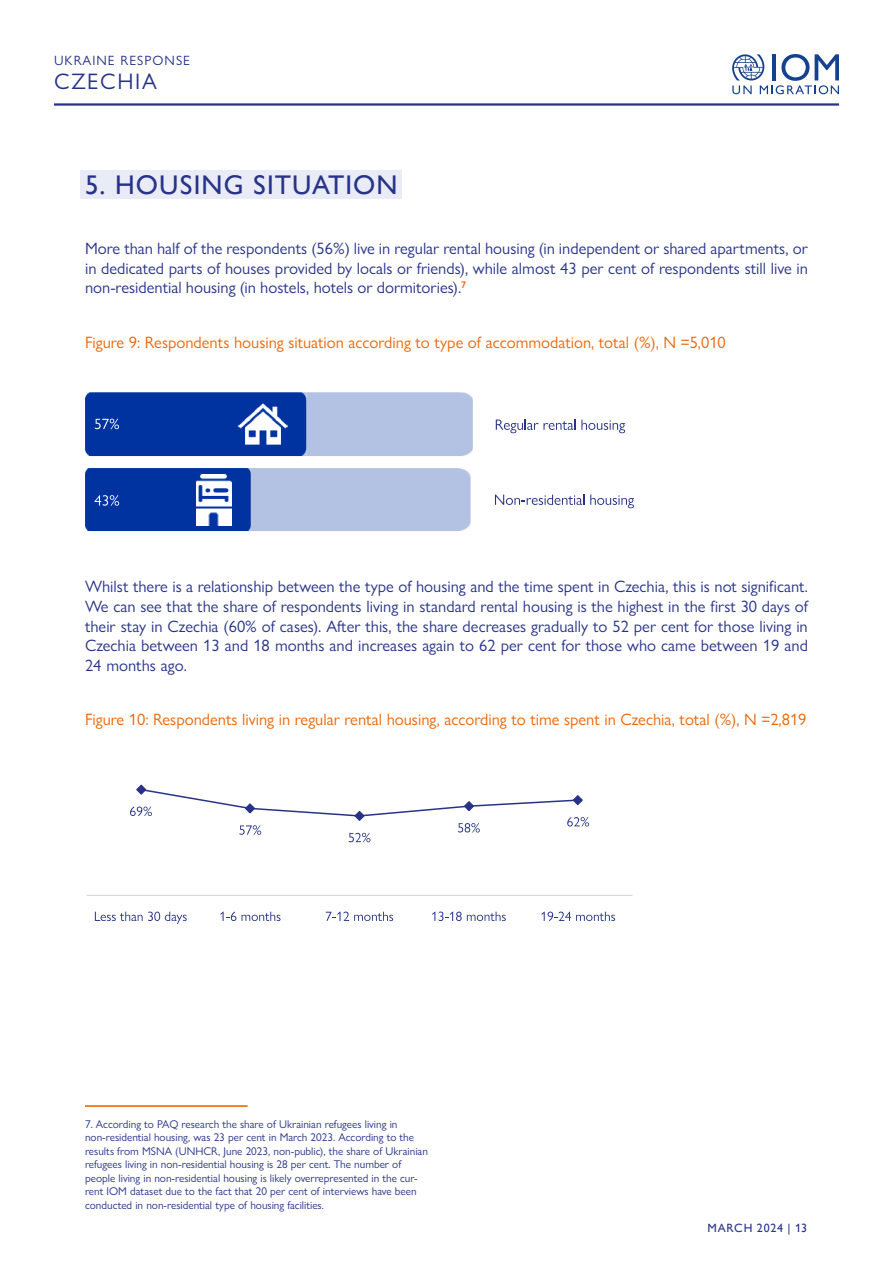
<style>
.page{position:relative;width:893px;height:1263px;background:#fff}
.page>*{position:absolute;margin:0;border:0;box-sizing:border-box;transform-origin:0 0}
.t1{font:500 27px "Gill Sans Nova";letter-spacing:.04em;color:#283388}
.t2{font:22.5px "Gill Sans Nova";letter-spacing:.075em;color:#283388}
.t3{font:16.5px/19.5px "Gill Sans Nova";color:#283388;text-align:justify}
.t4{font:16.5px "Gill Sans Nova";color:#ec6608}
.t5{font:13.5px "Gill Sans Nova";letter-spacing:.075em;color:#283388}
.t6{font:500 12px "Gill Sans Nova";letter-spacing:.07em;color:#283388}
.t7{font:11.25px/13.5px "Gill Sans Nova";color:#283388}
</style>
<div class="page">
<hr style="left:54px;top:104px;width:785px;height:1px;background:#283388">
<hr style="left:54px;top:105px;width:785px;height:1px;background:#283388">
<svg style="left:732px;top:54px;width:107px;height:40px"></svg>
<div style="left:81px;top:170px;width:321px;height:29px;background:#e9ebf6"></div>
<div style="left:306px;top:392px;width:167px;height:64px;background:#b3c2e3"></div>
<div style="left:85px;top:392px;width:221px;height:64px;background:#0033a0"></div>
<svg style="left:95px;top:419px;width:24px;height:10px"></svg>
<img style="left:235px;top:397px;width:56px;height:54px">
<div style="left:251px;top:468px;width:220px;height:63px;background:#b3c2e3"></div>
<div style="left:85px;top:468px;width:166px;height:63px;background:#0033a0"></div>
<svg style="left:94px;top:495px;width:25px;height:11px"></svg>
<svg style="left:496px;top:420px;width:79px;height:13px"></svg>
<svg style="left:581px;top:420px;width:44px;height:13px"></svg>
<svg style="left:495px;top:495px;width:89px;height:10px"></svg>
<svg style="left:590px;top:495px;width:44px;height:13px"></svg>
<img style="left:196px;top:475px;width:35px;height:50px">
<hr style="left:86px;top:895px;width:546px;height:1px;background:#d9d9d9">
<svg style="left:130px;top:784px;width:459px;height:58px"></svg>
<svg style="left:95px;top:911px;width:92px;height:13px"></svg>
<svg style="left:220px;top:911px;width:16px;height:10px"></svg>
<svg style="left:242px;top:912px;width:39px;height:9px"></svg>
<svg style="left:326px;top:911px;width:67px;height:10px"></svg>
<svg style="left:432px;top:911px;width:74px;height:10px"></svg>
<svg style="left:541px;top:911px;width:74px;height:10px"></svg>
<hr style="left:85px;top:1105px;width:162px;height:1px;background:#ec6608">
<hr style="left:85px;top:1106px;width:162px;height:1px;background:#ec6608">
<p class="t5" style="left:54px;top:52px;width:137px">UKRAINE RESPONSE</p>
<h2 class="t2" style="left:54px;top:68px;width:104px">CZECHIA</h2>
<h1 class="t1" style="left:85px;top:168px;width:314px">5. HOUSING SITUATION</h1>
<p class="t3" style="left:85px;top:239px;width:724px">More than half of the respondents (56%) live in regular rental housing (in independent or shared apartments, or in dedicated parts of houses provided by locals or friends), while almost 43 per cent of respondents still live in non-residential housing (in hostels, hotels or dormitories).<sup>7</sup></p>
<p class="t4" style="left:85px;top:332px;width:642px">Figure 9: Respondents housing situation according to type of accommodation, total (%), N =5,010</p>
<p class="t3" style="left:85px;top:577px;width:724px">Whilst there is a relationship between the type of housing and the time spent in Czechia, this is not significant.<br>We can see that the share of respondents living in standard rental housing is the highest in the first 30 days of their stay in Czechia (60% of cases). After this, the share decreases gradually to 52 per cent for those living in Czechia between 13 and 18 months and increases again to 62 per cent for those who came between 19 and 24 months ago.</p>
<p class="t4" style="left:85px;top:709px;width:723px">Figure 10: Respondents living in regular rental housing, according to time spent in Czechia, total (%), N =2,819</p>
<p class="t7" style="left:85px;top:1117px;width:344px">7. According to PAQ research the share of Ukrainian refugees living in non-residential housing, was 23 per cent in March 2023. According to the results from MSNA (UNHCR, June 2023, non-public), the share of Ukrainian refugees living in non-residential housing is 28 per cent. The number of people living in non-residential housing is likely overrepresented in the cur&shy;rent IOM dataset due to the fact that 20 per cent of interviews have been conducted in non-residential type of housing facilities.</p>
<p class="t6" style="left:707px;top:1220px;width:101px">MARCH 2024 | 13</p>
</div>
